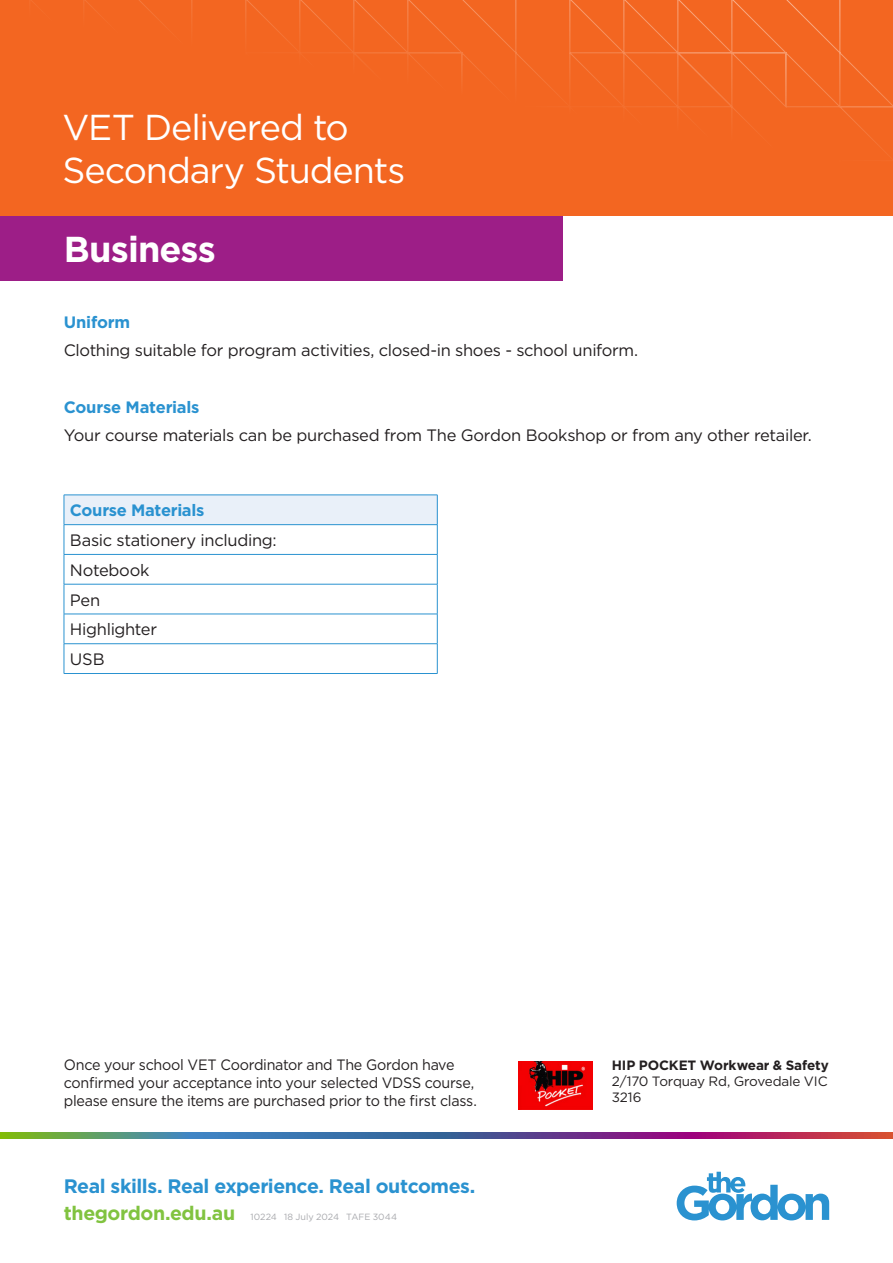
<style>
.page{position:relative;width:893px;height:1263px;background:#fff}
.page>*{position:absolute;margin:0;border:0;box-sizing:border-box;transform-origin:0 0}
.t1{font:36px/43.2px "Gotham";letter-spacing:-.03em;color:#fff}
.t2{font:700 36px "Gotham";letter-spacing:-.025em;color:#fff}
.t3{font:700 19.5px "Gotham";letter-spacing:-.025em;color:#2a92d0}
.t4{font:700 19.5px "Gotham";letter-spacing:-.02em;color:#81c340}
.Template_Grey_notes{font:16.5px "Gotham";letter-spacing:-.02em;color:#231f20}
.Template_Grey_notes-2{font:700 16.5px "Gotham";letter-spacing:-.015em;color:#2a92d0}
.Course_Sub_Headings{font:15px/18px "Gotham";letter-spacing:-.02em;color:#231f20;scale:.95 1}
.Course_Sub_Headings-2{font:13.5px/16.2px "Gotham";letter-spacing:-.015em;color:#231f20;text-align:justify}
.t5{font:9px "Gotham";color:#a8a9ad}
.s1{font-weight:700}
</style>
<div class="page">
<div style="left:0;top:215px;width:562px;height:66px;background:#9d1e87"></div>
<div style="left:0;top:0;width:893px;height:215px;background:#f36621"></div>
<svg style="left:0;top:1133px;width:893px;height:5px;background:#6b5a80"></svg>
<img style="left:519px;top:1062px;width:73px;height:48px">
<svg style="left:28px;top:0;width:865px;height:216px"></svg>
<svg style="left:677px;top:1172px;width:152px;height:48px"></svg>
<div style="left:64px;top:495px;width:373px;height:30px;background:#e9f0f9"></div>
<hr style="left:64px;top:524px;width:373px;height:1px;background:#2a92d0">
<hr style="left:64px;top:554px;width:373px;height:1px;background:#2a92d0">
<hr style="left:64px;top:584px;width:373px;height:1px;background:#2a92d0">
<hr style="left:64px;top:584px;width:1px;height:30px;background:#2a92d0">
<hr style="left:437px;top:584px;width:1px;height:30px;background:#2a92d0">
<hr style="left:64px;top:614px;width:373px;height:1px;background:#2a92d0">
<hr style="left:64px;top:643px;width:373px;height:1px;background:#2a92d0">
<svg style="left:64px;top:614px;width:1px;height:59px"></svg>
<svg style="left:437px;top:614px;width:1px;height:59px"></svg>
<hr style="left:64px;top:673px;width:373px;height:1px;background:#2a92d0">
<svg style="left:64px;top:496px;width:1px;height:88px"></svg>
<svg style="left:437px;top:495px;width:1px;height:89px"></svg>
<hr style="left:64px;top:495px;width:373px;height:1px;background:#2a92d0">
<p class="t1" style="left:62px;top:105px;width:344px">VET Delivered to<br>Secondary Students</p>
<p class="t2" style="left:64px;top:226px;width:154px">Business</p>
<p class="Template_Grey_notes-2" style="left:64px;top:311px;width:68px">Uniform</p>
<p class="Template_Grey_notes" style="left:64px;top:340px;width:576px">Clothing suitable for program activities, closed-in shoes - school uniform.</p>
<p class="Template_Grey_notes-2" style="left:64px;top:396px;width:137px">Course Materials</p>
<p class="Template_Grey_notes" style="left:64px;top:425px;width:750px">Your course materials can be purchased from The Gordon Bookshop or from any other retailer.</p>
<p class="Template_Grey_notes-2" style="left:70px;top:500px;width:136px">Course Materials</p>
<p class="Template_Grey_notes" style="left:70px;top:530px;width:208px">Basic stationery including:</p>
<p class="Template_Grey_notes" style="left:70px;top:559px;width:81px">Notebook</p>
<p class="Template_Grey_notes" style="left:70px;top:589px;width:32px">Pen</p>
<p class="Template_Grey_notes" style="left:70px;top:619px;width:89px">Highlighter</p>
<p class="Template_Grey_notes" style="left:70px;top:649px;width:36px">USB</p>
<p class="Course_Sub_Headings" style="left:64px;top:1055px;width:436px">Once your school VET Coordinator and The Gordon have confirmed your acceptance into your selected VDSS course, please ensure the items are purchased prior to the first class.</p>
<p class="t3" style="left:64px;top:1173px;width:413px">Real skills. Real experience. Real outcomes.</p>
<p class="t4" style="left:64px;top:1200px;width:173px">thegordon.edu.au</p>
<p class="t5" style="left:250px;top:1211px;width:148px">10224 18 July 2024 TAFE 3044</p>
<p class="Course_Sub_Headings-2" style="left:612px;top:1056px;width:219px"><span class="s1">HIP POCKET Workwear &amp; Safety </span>2/170 Torquay Rd, Grovedale VIC 3216</p>
</div>
